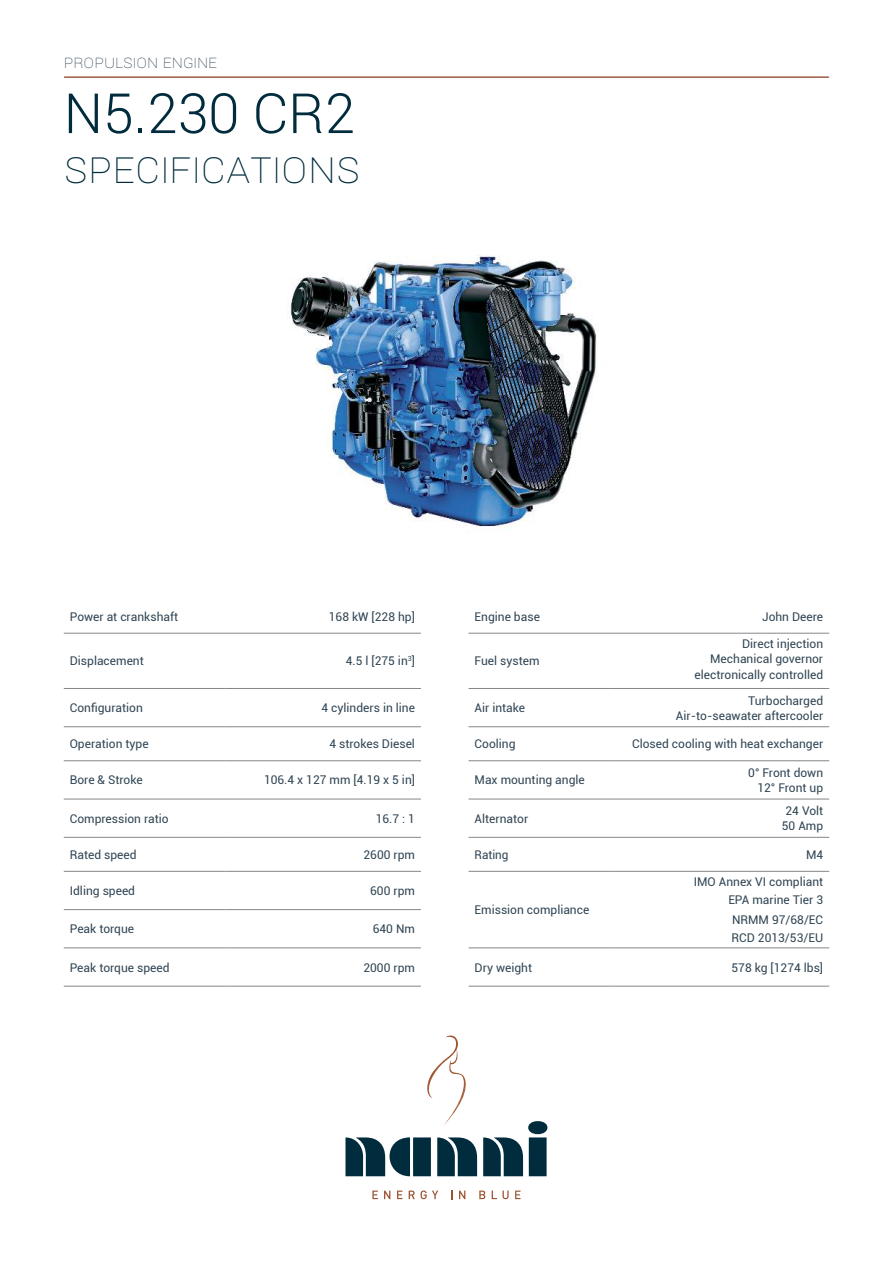
<style>
.page{position:relative;width:893px;height:1263px;background:#fff}
.page>*{position:absolute;margin:0;border:0;box-sizing:border-box;transform-origin:0 0}
.t1{font:300 55.5px "Roboto";color:#002c3d}
.t2{font:100 45px "Roboto";color:#002c3d}
.t3{font:100 18px "Roboto";color:#304554}
.t4{font:12px/15.3px "Roboto";color:#304554;text-align:right}
</style>
<div class="page">
<hr style="left:65px;top:76px;width:763px;height:2px;background:#9b5c41">
<svg style="left:345px;top:1137px;width:86px;height:39px"></svg>
<svg style="left:437px;top:1137px;width:40px;height:39px;background:#254b59"></svg>
<svg style="left:483px;top:1121px;width:65px;height:55px"></svg>
<svg style="left:372px;top:1190px;width:6px;height:9px"></svg>
<svg style="left:384px;top:1190px;width:6px;height:9px"></svg>
<svg style="left:397px;top:1190px;width:5px;height:9px"></svg>
<svg style="left:409px;top:1190px;width:6px;height:9px"></svg>
<svg style="left:421px;top:1190px;width:17px;height:9px"></svg>
<svg style="left:459px;top:1190px;width:6px;height:9px"></svg>
<svg style="left:479px;top:1190px;width:6px;height:9px"></svg>
<svg style="left:492px;top:1190px;width:17px;height:9px"></svg>
<svg style="left:515px;top:1190px;width:6px;height:9px"></svg>
<img style="left:427px;top:1035px;width:39px;height:90px">
<hr style="left:64px;top:633px;width:161px;height:1px;background:#86858b">
<hr style="left:225px;top:633px;width:196px;height:1px;background:#86858b">
<hr style="left:64px;top:688px;width:161px;height:1px;background:#86858b">
<hr style="left:225px;top:688px;width:196px;height:1px;background:#86858b">
<hr style="left:64px;top:726px;width:161px;height:1px;background:#86858b">
<hr style="left:225px;top:726px;width:196px;height:1px;background:#86858b">
<hr style="left:64px;top:760px;width:161px;height:1px;background:#86858b">
<hr style="left:225px;top:760px;width:196px;height:1px;background:#86858b">
<hr style="left:64px;top:799px;width:161px;height:1px;background:#86858b">
<hr style="left:225px;top:799px;width:196px;height:1px;background:#86858b">
<hr style="left:64px;top:837px;width:161px;height:1px;background:#86858b">
<hr style="left:225px;top:837px;width:196px;height:1px;background:#86858b">
<hr style="left:64px;top:871px;width:161px;height:1px;background:#86858b">
<hr style="left:225px;top:871px;width:196px;height:1px;background:#86858b">
<hr style="left:469px;top:871px;width:140px;height:1px;background:#86858b">
<hr style="left:609px;top:871px;width:220px;height:1px;background:#86858b">
<hr style="left:64px;top:909px;width:161px;height:1px;background:#86858b">
<hr style="left:225px;top:909px;width:196px;height:1px;background:#86858b">
<hr style="left:64px;top:947px;width:161px;height:1px;background:#86858b">
<hr style="left:225px;top:947px;width:196px;height:1px;background:#86858b">
<hr style="left:469px;top:947px;width:140px;height:1px;background:#86858b">
<hr style="left:609px;top:947px;width:220px;height:1px;background:#86858b">
<hr style="left:64px;top:986px;width:161px;height:1px;background:#86858b">
<hr style="left:225px;top:986px;width:196px;height:1px;background:#86858b">
<hr style="left:469px;top:986px;width:140px;height:1px;background:#86858b">
<hr style="left:609px;top:986px;width:220px;height:1px;background:#86858b">
<hr style="left:469px;top:633px;width:140px;height:1px;background:#86858b">
<hr style="left:609px;top:633px;width:220px;height:1px;background:#86858b">
<hr style="left:469px;top:688px;width:140px;height:1px;background:#86858b">
<hr style="left:609px;top:688px;width:220px;height:1px;background:#86858b">
<hr style="left:469px;top:726px;width:140px;height:1px;background:#86858b">
<hr style="left:609px;top:726px;width:220px;height:1px;background:#86858b">
<hr style="left:469px;top:760px;width:140px;height:1px;background:#86858b">
<hr style="left:609px;top:760px;width:220px;height:1px;background:#86858b">
<hr style="left:469px;top:799px;width:140px;height:1px;background:#86858b">
<hr style="left:609px;top:799px;width:220px;height:1px;background:#86858b">
<hr style="left:469px;top:837px;width:140px;height:1px;background:#86858b">
<hr style="left:609px;top:837px;width:220px;height:1px;background:#86858b">
<img style="left:287px;top:255px;width:309px;height:273px">
<h3 class="t3" style="left:64px;top:49px;width:155px">PROPULSION ENGINE</h3>
<h1 class="t1" style="left:64px;top:81px;width:293px">N5.230 CR2</h1>
<h2 class="t2" style="left:64px;top:135px;width:298px">SPECIFICATIONS</h2>
<p class="t4" style="left:70px;top:609px;width:110px">Power at crankshaft</p>
<p class="t4" style="left:329px;top:609px;width:88px">168 kW [228 hp]</p>
<p class="t4" style="left:475px;top:609px;width:67px">Engine base</p>
<p class="t4" style="left:762px;top:609px;width:63px">John Deere</p>
<p class="t4" style="left:70px;top:654px;width:76px">Displacement</p>
<p class="t4" style="left:346px;top:654px;width:71px">4.5 l [275 in<sup>3</sup>]</p>
<p class="t4" style="left:475px;top:654px;width:66px">Fuel system</p>
<p class="t4" style="left:695px;top:637px;width:130px">Direct injection<br>Mechanical governor electronically controlled</p>
<p class="t4" style="left:70px;top:700px;width:75px">Configuration</p>
<p class="t4" style="left:321px;top:701px;width:95px">4 cylinders in line</p>
<p class="t4" style="left:475px;top:701px;width:52px">Air intake</p>
<p class="t4" style="left:676px;top:693px;width:149px">Turbocharged<br>Air-to-seawater aftercooler</p>
<p class="t4" style="left:70px;top:737px;width:80px">Operation type</p>
<p class="t4" style="left:329px;top:737px;width:87px">4 strokes Diesel</p>
<p class="t4" style="left:475px;top:737px;width:42px">Cooling</p>
<p class="t4" style="left:632px;top:737px;width:193px">Closed cooling with heat exchanger</p>
<p class="t4" style="left:70px;top:773px;width:74px">Bore &amp; Stroke</p>
<p class="t4" style="left:264px;top:773px;width:153px">106.4 x 127 mm [4.19 x 5 in]</p>
<p class="t4" style="left:475px;top:773px;width:112px">Max mounting angle</p>
<p class="t4" style="left:748px;top:765px;width:76px">0° Front down<br>12° Front up</p>
<p class="t4" style="left:70px;top:811px;width:100px">Compression ratio</p>
<p class="t4" style="left:376px;top:811px;width:41px">16.7 : 1</p>
<p class="t4" style="left:475px;top:811px;width:55px">Alternator</p>
<p class="t4" style="left:782px;top:804px;width:43px;text-align:center">24 Volt<br>50 Amp</p>
<p class="t4" style="left:70px;top:848px;width:68px">Rated speed</p>
<p class="t4" style="left:363px;top:848px;width:53px">2600 rpm</p>
<p class="t4" style="left:475px;top:847px;width:35px">Rating</p>
<p class="t4" style="left:806px;top:847px;width:19px">M4</p>
<p class="t4" style="left:70px;top:884px;width:67px">Idling speed</p>
<p class="t4" style="left:370px;top:884px;width:46px">600 rpm</p>
<p class="t4" style="left:475px;top:903px;width:116px">Emission compliance</p>
<p class="t4" style="left:694px;top:874px;width:131px;line-height:17.7px">IMO Annex VI compliant<br>EPA marine Tier 3</p>
<p class="t4" style="left:70px;top:922px;width:66px">Peak torque</p>
<p class="t4" style="left:373px;top:922px;width:44px">640 Nm</p>
<p class="t4" style="left:732px;top:912px;width:93px;line-height:17.7px;text-align:left">NRMM 97/68/EC<br>RCD 2013/53/EU</p>
<p class="t4" style="left:70px;top:960px;width:101px">Peak torque speed</p>
<p class="t4" style="left:363px;top:960px;width:53px">2000 rpm</p>
<p class="t4" style="left:475px;top:960px;width:59px">Dry weight</p>
<p class="t4" style="left:731px;top:960px;width:93px">578 kg [1274 lbs]</p>
</div>
